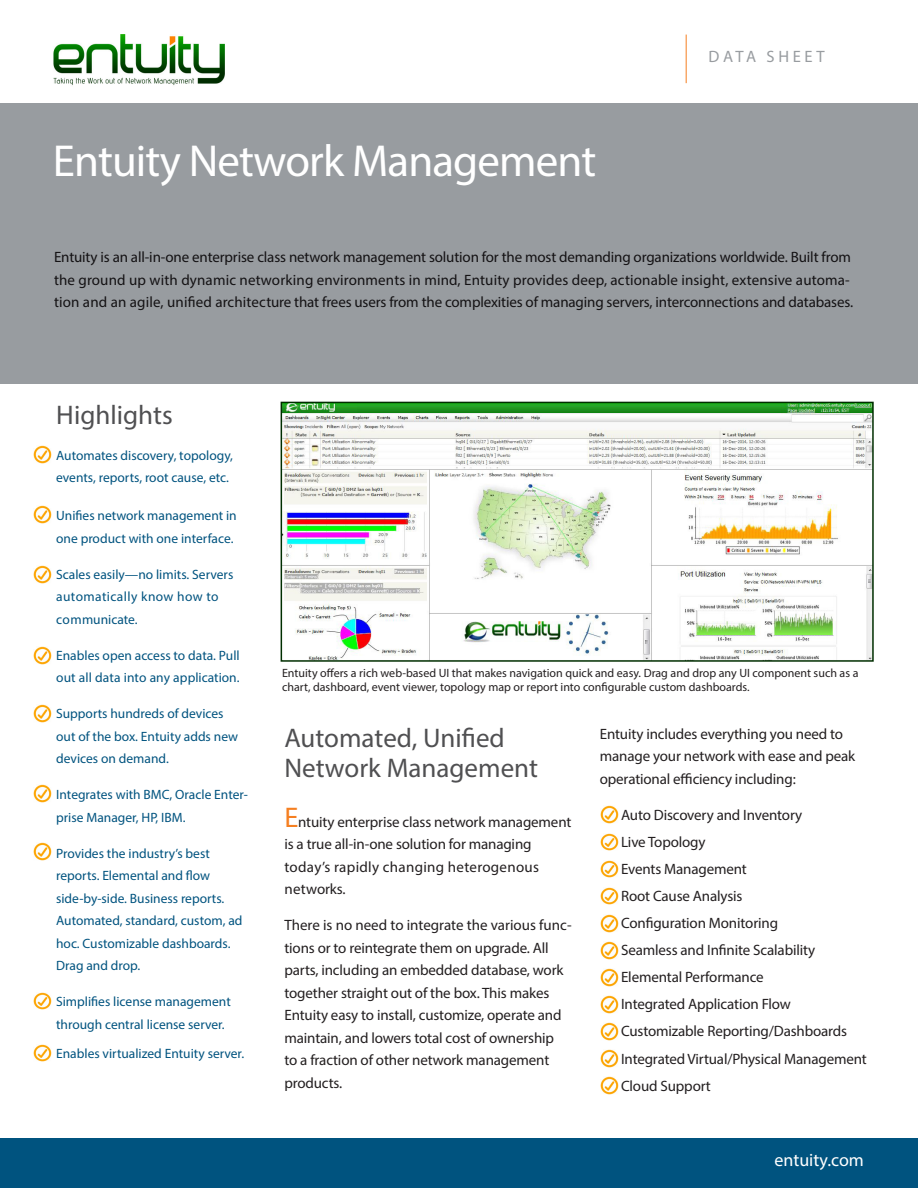
<style>
.page{position:relative;width:918px;height:1188px;background:#fff}
.page>*{position:absolute;margin:0;border:0;box-sizing:border-box;transform-origin:0 0}
.Main_Head{font:45px "Myriad Pro";letter-spacing:-.02em;color:#fff}
.A-Head{font:27px/30px "Myriad Pro";color:#505052}
.t1{font:18px "Myriad Pro";color:#fff}
.t2{font:16.5px "Myriad Pro";letter-spacing:.22em;color:#989ca0}
.Body_Copy{font:15px/22.5px "Myriad Pro";letter-spacing:-.01em;color:#231f20}
.t3{font:13.5px/22.5px "Myriad Pro";color:#00537f}
.t4{font:12px/14.4px "Myriad Pro";color:#231f20}
.s1{font-size:28.5px;color:#f57f21}
</style>
<div class="page">
<img style="left:53px;top:34px;width:172px;height:52px">
<div style="left:0;top:104px;width:918px;height:280px;background:#989ca0"></div>
<img style="left:600px;top:806px;width:18px;height:18px">
<img style="left:600px;top:833px;width:18px;height:18px">
<img style="left:600px;top:860px;width:18px;height:18px">
<img style="left:600px;top:887px;width:18px;height:18px">
<img style="left:600px;top:914px;width:18px;height:18px">
<img style="left:600px;top:941px;width:18px;height:18px">
<img style="left:600px;top:968px;width:18px;height:18px">
<img style="left:600px;top:996px;width:18px;height:17px">
<img style="left:600px;top:1023px;width:18px;height:17px">
<img style="left:600px;top:1050px;width:18px;height:18px">
<img style="left:600px;top:1077px;width:18px;height:18px">
<div style="left:0;top:1138px;width:918px;height:50px;background:#00537f"></div>
<hr style="left:686px;top:35px;width:1px;height:48px;background:#f57f21">
<img style="left:284px;top:405px;width:587px;height:254px">
<div style="left:281px;top:402px;width:593px;height:260px;border:2px solid #002e00"></div>
<img style="left:34px;top:446px;width:18px;height:17px">
<img style="left:34px;top:506px;width:18px;height:17px">
<img style="left:34px;top:566px;width:18px;height:17px">
<img style="left:34px;top:646px;width:18px;height:18px">
<img style="left:34px;top:704px;width:18px;height:18px">
<img style="left:34px;top:784px;width:18px;height:18px">
<img style="left:34px;top:843px;width:18px;height:17px">
<img style="left:34px;top:992px;width:18px;height:18px">
<img style="left:34px;top:1044px;width:18px;height:18px">
<p class="Main_Head" style="left:53px;top:133px;width:545px">Entuity Network Management</p>
<p class="t2" style="left:709px;top:46px;width:118px">DATA SHEET</p>
<p class="Body_Copy" style="left:54px;top:246px;width:801px">Entuity is an all-in-one enterprise class network management solution for the most demanding organizations worldwide. Built from the ground up with dynamic networking environments in mind, Entuity provides deep, actionable insight, extensive automa&shy;tion and an agile, unified architecture that frees users from the complexities of managing servers, interconnections and databases.</p>
<p class="A-Head" style="left:56px;top:399px;width:118px">Highlights</p>
<p class="t3" style="left:56px;top:444px;width:178px">Automates discovery, topology, events, reports, root cause, etc.</p>
<p class="t3" style="left:56px;top:504px;width:182px">Unifies network management in one product with one interface.</p>
<p class="t3" style="left:56px;top:563px;width:179px">Scales easily—no limits. Servers automatically know how to communicate.</p>
<p class="t3" style="left:56px;top:644px;width:185px">Enables open access to data. Pull out all data into any application.</p>
<p class="t3" style="left:56px;top:702px;width:183px">Supports hundreds of devices out of the box. Entuity adds new devices on demand.</p>
<p class="t3" style="left:56px;top:783px;width:193px">Integrates with BMC, Oracle Enter&shy;prise Manager, HP, IBM.</p>
<p class="t3" style="left:56px;top:842px;width:188px">Provides the industry’s best reports. Elemental and flow side-by-side. Business reports.<br>Automated, standard, custom, ad hoc. Customizable dashboards.<br>Drag and drop.</p>
<p class="t3" style="left:56px;top:990px;width:176px">Simplifies license management through central license server.</p>
<p class="t3" style="left:56px;top:1042px;width:189px">Enables virtualized Entuity server.</p>
<p class="t4" style="left:282px;top:665px;width:578px">Entuity offers a rich web-based UI that makes navigation quick and easy. Drag and drop any UI component such as a chart, dashboard, event viewer, topology map or report into configurable custom dashboards.</p>
<p class="A-Head" style="left:284px;top:723px;width:255px">Automated, Unified<br>Network Management</p>
<p class="Body_Copy" style="left:284px;top:810px;width:288px"><span class="s1">E</span>ntuity enterprise class network management is a true all-in-one solution for managing today’s rapidly changing heterogenous networks.</p>
<p class="Body_Copy" style="left:284px;top:914px;width:289px">There is no need to integrate the various func&shy;tions or to reintegrate them on upgrade. All parts, including an embedded database, work together straight out of the box. This makes Entuity easy to install, customize, operate and maintain, and lowers total cost of ownership<br>to a fraction of other network management products.</p>
<p class="Body_Copy" style="left:600px;top:722px;width:257px">Entuity includes everything you need to manage your network with ease and peak operational efficiency including:</p>
<p class="Body_Copy" style="left:621px;top:803px;width:183px">Auto Discovery and Inventory</p>
<p class="Body_Copy" style="left:621px;top:830px;width:86px">Live Topology</p>
<p class="Body_Copy" style="left:621px;top:857px;width:127px">Events Management</p>
<p class="Body_Copy" style="left:621px;top:884px;width:123px">Root Cause Analysis</p>
<p class="Body_Copy" style="left:621px;top:912px;width:159px">Configuration Monitoring</p>
<p class="Body_Copy" style="left:621px;top:939px;width:196px">Seamless and Infinite Scalability</p>
<p class="Body_Copy" style="left:621px;top:966px;width:144px">Elemental Performance</p>
<p class="Body_Copy" style="left:621px;top:993px;width:171px">Integrated Application Flow</p>
<p class="Body_Copy" style="left:621px;top:1020px;width:228px">Customizable Reporting/Dashboards</p>
<p class="Body_Copy" style="left:621px;top:1047px;width:247px">Integrated Virtual/Physical Management</p>
<p class="Body_Copy" style="left:621px;top:1074px;width:91px">Cloud Support</p>
<p class="t1" style="left:775px;top:1149px;width:91px">entuity.com</p>
</div>
